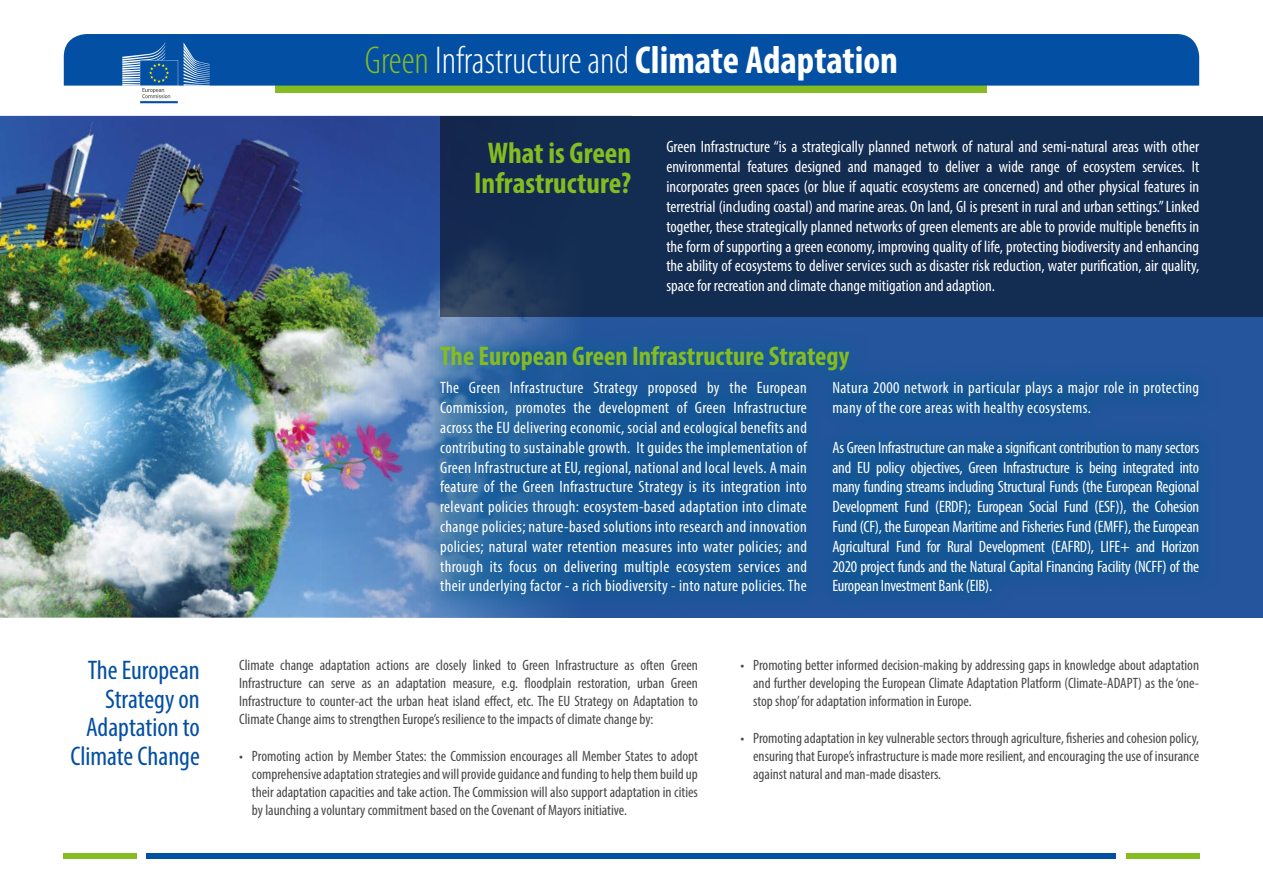
<style>
.page{position:relative;width:1263px;height:893px;background:#fff}
.page>*{position:absolute;margin:0;border:0;box-sizing:border-box;transform-origin:0 0}
.t1{font:300 condensed 39px "Myriad Pro";color:#fff}
.t2{font:700 condensed 30px/30px "Myriad Pro";color:#85bc21;text-align:center}
.t3{font:condensed 27px/28.5px "Myriad Pro";color:#034fa3;text-align:right}
.t4{font:700 condensed 27px "Myriad Pro";color:#85bc21}
.t5{font:condensed 16.5px/19.8px "Myriad Pro";letter-spacing:.015em;color:#fff;text-align:justify}
.t6{font:condensed 15px/18px "Myriad Pro";color:#484847;text-align:justify}
.s1{color:#85bc21}
.s2{font-weight:700}
</style>
<div class="page">
<img style="left:0;top:116px;width:322px;height:502px">
<svg style="left:322px;top:116px;width:941px;height:502px;background:#466ca7"></svg>
<div style="left:440px;top:116px;width:823px;height:201px;background:#132d52"></div>
<div style="left:147px;top:853px;width:969px;height:6px;background:#034fa3"></div>
<div style="left:1126px;top:853px;width:73px;height:6px;background:#85bc21"></div>
<div style="left:64px;top:853px;width:73px;height:6px;background:#85bc21"></div>
<div style="left:418px;top:323px;width:453px;height:70px;background:#006192;opacity:.5"></div>
<div style="left:276px;top:41px;width:711px;height:51px;background:#85bc21"></div>
<div style="left:64px;top:34px;width:1135px;height:52px;background:#034fa3"></div>
<svg style="left:184px;top:42px;width:26px;height:44px"></svg>
<svg style="left:122px;top:42px;width:56px;height:61px"></svg>
<div style="left:418px;top:360px;width:803px;height:257px;background:#00598c;opacity:.6"></div>
<h3 class="t3" style="left:70px;top:656px;width:131px">The European<br>Strategy on<br>Adaptation to<br>Climate Change</h3>
<h1 class="t1" style="left:365px;top:39px;width:535px"><span class="s1">Green</span> Infrastructure and <span class="s2">Climate Adaptation</span></h1>
<h2 class="t2" style="left:474px;top:137px;width:159px">What is Green<br>Infrastructure?</h2>
<p class="t5" style="left:666px;top:137px;width:534px">Green Infrastructure “is a strategically planned network of natural and semi-natural areas with other environmental features designed and managed to deliver a wide range of ecosystem services. It incorporates green spaces (or blue if aquatic ecosystems are concerned) and other physical features in terrestrial (including coastal) and marine areas. On land, GI is present in rural and urban settings.” Linked together, these strategically planned networks of green elements are able to provide multiple benefits in the form of supporting a green economy, improving quality of life, protecting biodiversity and enhancing the ability of ecosystems to deliver services such as disaster risk reduction, water purification, air quality, space for recreation and climate change mitigation and adaption.</p>
<h3 class="t4" style="left:440px;top:339px;width:411px">The European Green Infrastructure Strategy</h3>
<p class="t5" style="left:440px;top:378px;width:368px">The Green Infrastructure Strategy proposed by the European Commission, promotes the development of Green Infrastructure across the EU delivering economic, social and ecological benefits and contributing to sustainable growth. It guides the implementation of Green Infrastructure at EU, regional, national and local levels. A main feature of the Green Infrastructure Strategy is its integration into relevant policies through: ecosystem-based adaptation into climate change policies; nature-based solutions into research and innovation policies; natural water retention measures into water policies; and through its focus on delivering multiple ecosystem services and their underlying factor - a rich biodiversity - into nature policies. The</p>
<p class="t5" style="left:832px;top:378px;width:368px">Natura 2000 network in particular plays a major role in protecting many of the core areas with healthy ecosystems.</p>
<p class="t5" style="left:832px;top:437px;width:368px">As Green Infrastructure can make a significant contribution to many sectors and EU policy objectives, Green Infrastructure is being integrated into many funding streams including Structural Funds (the European Regional Development Fund (ERDF); European Social Fund (ESF)), the Cohesion Fund (CF), the European Maritime and Fisheries Fund (EMFF), the European Agricultural Fund for Rural Development (EAFRD), LIFE+ and Horizon 2020 project funds and the Natural Capital Financing Facility (NCFF) of the European Investment Bank (EIB).</p>
<p class="t6" style="left:239px;top:656px;width:460px">Climate change adaptation actions are closely linked to Green Infrastructure as often Green Infrastructure can serve as an adaptation measure, e.g. floodplain restoration, urban Green Infrastructure to counter-act the urban heat island effect, etc. The EU Strategy on Adaptation to Climate Change aims to strengthen Europe’s resilience to the impacts of climate change by:</p>
<p class="t6" style="left:252px;top:746px;width:447px;text-indent:-13px">• Promoting action by Member States: the Commission encourages all Member States to adopt comprehensive adaptation strategies and will provide guidance and funding to help them build up their adaptation capacities and take action. The Commission will also support adaptation in cities by launching a voluntary commitment based on the Covenant of Mayors initiative.</p>
<p class="t6" style="left:753px;top:656px;width:447px;text-indent:-13px">• Promoting better informed decision-making by addressing gaps in knowledge about adaptation and further developing the European Climate Adaptation Platform (Climate-ADAPT) as the‘one&shy;stop shop’ for adaptation information in Europe.</p>
<p class="t6" style="left:753px;top:728px;width:447px;text-indent:-13px">• Promotingadaptation in keyvulnerablesectors through agriculture, fisheriesandcohesion policy, ensuring that Europe’s infrastructure is made more resilient, and encouraging the use of insurance against natural and man-made disasters.</p>
</div>
